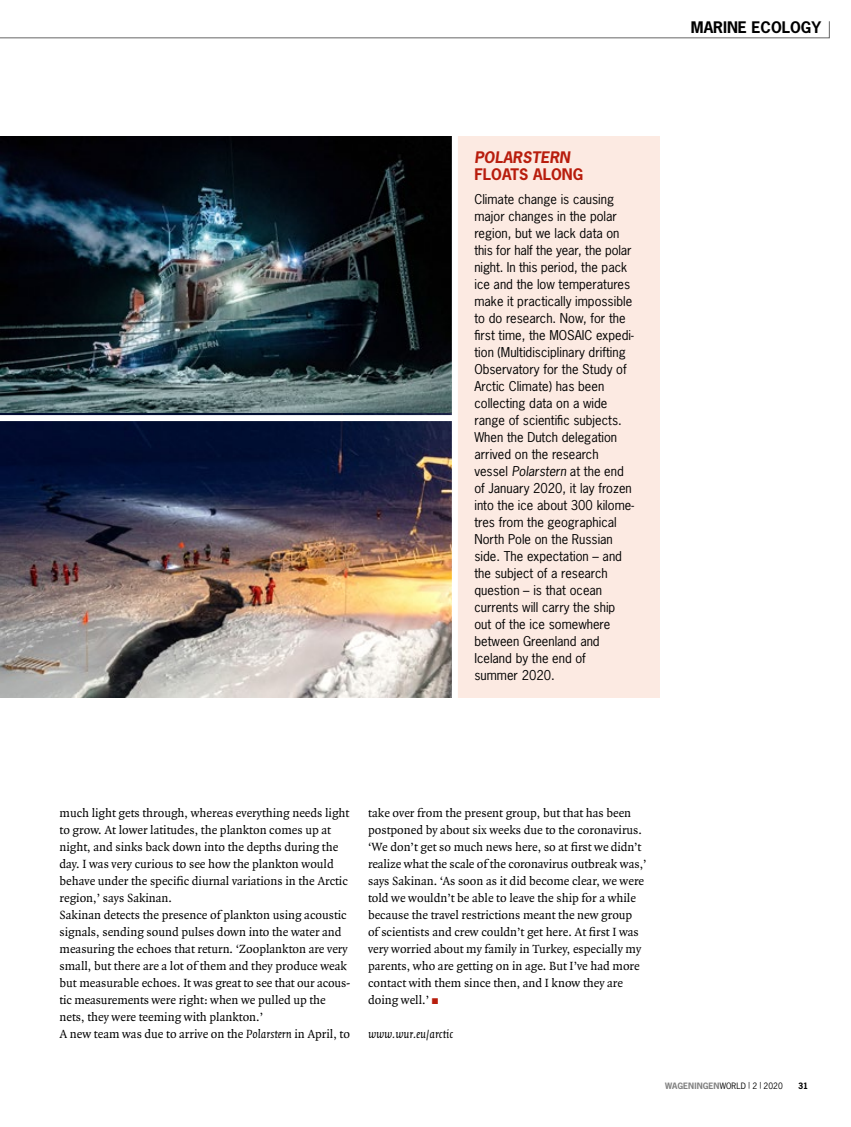
<style>
.page{position:relative;width:851px;height:1127px;background:#fff}
.page>*{position:absolute;margin:0;border:0;box-sizing:border-box;transform-origin:0 0}
.t1{font:700 15px "News Gothic Std";color:#000}
.t2{font:700 15px "News Gothic Std";color:#b81d0d}
.t3{font:italic 700 15px "News Gothic Std";color:#b81d0d}
.t4{font:12.75px/17px "Quadraat OT";color:#000}
.t5{font:12.75px/17px "News Gothic Std";color:#000}
.t6{font:italic 12.75px "Quadraat OT";color:#000}
.t7{font:700 8.25px "News Gothic Std";letter-spacing:.01em;color:#818181}
.t8{font:700 8.25px "News Gothic Std";color:#000}
.s1{font-style:italic}
.s2{font-weight:400;color:#000}
</style>
<div class="page">
<div style="left:457px;top:136px;width:202px;height:561px;background:#fceae2"></div>
<img style="left:0;top:136px;width:452px;height:278px">
<img style="left:0;top:414px;width:452px;height:283px">
<div style="left:0;top:415px;width:455px;height:6px;background:#fff"></div>
<div style="left:452px;top:119px;width:6px;height:584px;background:#fff"></div>
<svg style="left:0;top:21px;width:830px;height:18px"></svg>
<p class="t3" style="left:474px;top:148px;width:97px">POLARSTERN</p>
<p class="t2" style="left:474px;top:165px;width:110px">FLOATS ALONG</p>
<p class="t5" style="left:474px;top:191px;width:161px">Climate change is causing major changes in the polar region, but we lack data on this for half the year, the polar night. In this period, the pack ice and the low temperatures make it practically impossible to do research. Now, for the first time, the MOSAIC expedi&shy;tion (Multidisciplinary drifting<br>Observatory for the Study of<br>Arctic Climate) has been collecting data on a wide range of scientific subjects.<br>When the Dutch delegation arrived on the research vessel <span class="s1">Polarstern</span> at the end of January 2020, it lay frozen into the ice about 300 kilome&shy;tres from the geographical<br>North Pole on the Russian side. The expectation – and the subject of a research question – is that ocean currents will carry the ship out of the ice somewhere between Greenland and<br>Iceland by the end of<br>summer 2020.</p>
<p class="t1" style="left:690px;top:17px;width:132px">MARINE ECOLOGY</p>
<p class="t4" style="left:60px;top:804px;width:292px">much light gets through, whereas everything needs light to grow. At lower latitudes, the plankton comes up at night, and sinks back down into the depths during the day. I was very curious to see how the plankton would behave under the specific diurnal variations in the Arctic region,’ says Sakinan.<br>Sakinan detects the presence of plankton using acoustic signals, sending sound pulses down into the water and measuring the echoes that return. ‘Zooplankton are very small, but there are a lot of them and they produce weak but measurable echoes. It was great to see that our acous&shy;tic measurements were right: when we pulled up the nets, they were teeming with plankton.’<br>A new team was due to arrive on the <span class="s1">Polarstern</span> in April, to</p>
<p class="t4" style="left:368px;top:804px;width:280px">take over from the present group, but that has been postponed by about six weeks due to the coronavirus. ‘We don’t get so much news here, so at first we didn’t realize what the scale of the coronavirus outbreak was,’ says Sakinan. ‘As soon as it did become clear, we were told we wouldn’t be able to leave the ship for a while because the travel restrictions meant the new group<br>of scientists and crew couldn’t get here. At first I was very worried about my family in Turkey, especially my parents, who are getting on in age. But I’ve had more contact with them since then, and I know they are doing well.’</p>
<p class="t6" style="left:368px;top:1027px;width:87px">www.wur.eu/arctic</p>
<p class="t7" style="left:665px;top:1080px;width:119px">WAGENINGEN<span class="s2">WORLD</span> <sup>|</sup> <span class="s2">2</span> <sup>|</sup> <span class="s2">2020</span></p>
<p class="t8" style="left:798px;top:1080px;width:12px">31</p>
</div>
